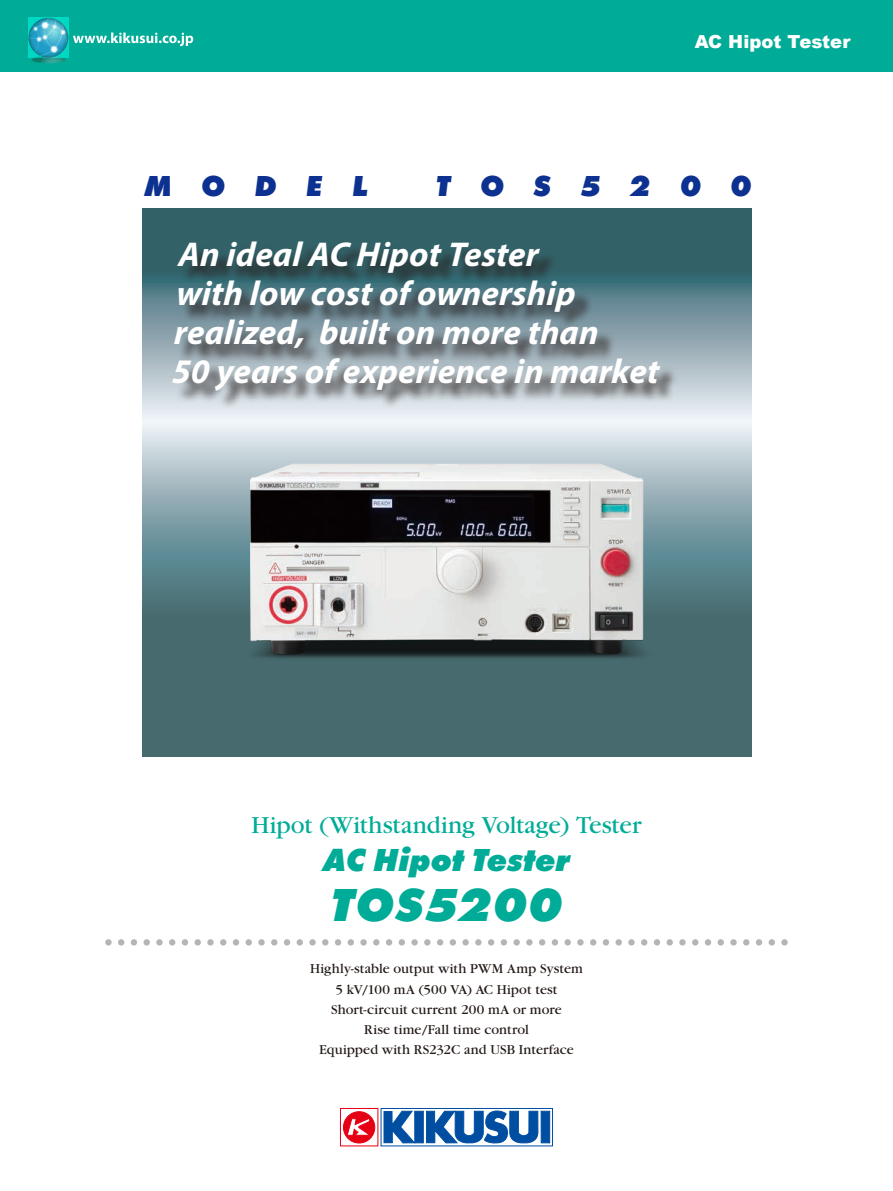
<style>
.page{position:relative;width:893px;height:1191px;background:#fff}
.page>*{position:absolute;margin:0;border:0;box-sizing:border-box;transform-origin:0 0}
.t1{font:italic 800 48px "Futura T";color:#00ac97}
.t2{font:italic 700 34.5px/39px "Myriad Pro";letter-spacing:.005em;color:#fff}
.t3{font:italic 800 33px "Futura T";letter-spacing:.005em;color:#00ac97}
.t4{font:italic 800 30px "Futura T";letter-spacing:.97em;color:#0c3190}
.t5{font:25.5px "Garamond";letter-spacing:-.005em;color:#00ac97}
.t6{font:900 18px "Arial";color:#fff}
.t7{font:14.25px/20.2px "Garamond";letter-spacing:.005em;color:#231916;text-align:center}
</style>
<div class="page">
<svg style="left:142px;top:208px;width:609px;height:548px;background:#6a8a90"></svg>
<img style="left:219px;top:438px;width:456px;height:245px">
<div style="left:340px;top:1108px;width:38px;height:38px;background:#fff;border:1px solid #e60013"></div>
<svg style="left:381px;top:1108px;width:172px;height:38px"></svg>
<div style="left:343px;top:1111px;width:32px;height:32px;background:#e60013;border-radius:50%"></div>
<div style="left:343px;top:1111px;width:32px;height:32px;border:1px solid #e60013;border-radius:50%"></div>
<svg style="left:347px;top:1118px;width:23px;height:17px"></svg>
<div style="left:415px;top:1111px;width:8px;height:31px;background:#004ea2"></div>
<svg style="left:426px;top:1108px;width:112px;height:39px"></svg>
<div style="left:541px;top:1111px;width:9px;height:31px;background:#004ea2"></div>
<div style="left:541px;top:1111px;width:9px;height:32px;border:1px solid #004ea2"></div>
<svg style="left:384px;top:1111px;width:31px;height:32px"></svg>
<div style="left:0;top:0;width:893px;height:72px;background:#00ac97"></div>
<div style="left:105px;top:939px;width:7px;height:6px;background:#b5b5b6;border-radius:50%"></div>
<svg style="left:118px;top:939px;width:6px;height:6px"></svg>
<svg style="left:131px;top:939px;width:6px;height:6px"></svg>
<svg style="left:144px;top:939px;width:6px;height:6px"></svg>
<div style="left:156px;top:939px;width:7px;height:6px;background:#b5b5b6;border-radius:50%"></div>
<svg style="left:169px;top:939px;width:6px;height:6px"></svg>
<svg style="left:182px;top:939px;width:6px;height:6px"></svg>
<svg style="left:195px;top:939px;width:6px;height:6px"></svg>
<div style="left:207px;top:939px;width:7px;height:6px;background:#b5b5b6;border-radius:50%"></div>
<svg style="left:220px;top:939px;width:6px;height:6px"></svg>
<svg style="left:233px;top:939px;width:6px;height:6px"></svg>
<svg style="left:246px;top:939px;width:6px;height:6px"></svg>
<div style="left:258px;top:939px;width:7px;height:6px;background:#b5b5b6;border-radius:50%"></div>
<svg style="left:271px;top:939px;width:6px;height:6px"></svg>
<svg style="left:284px;top:939px;width:6px;height:6px"></svg>
<svg style="left:297px;top:939px;width:6px;height:6px"></svg>
<div style="left:309px;top:939px;width:7px;height:6px;background:#b5b5b6;border-radius:50%"></div>
<svg style="left:322px;top:939px;width:6px;height:6px"></svg>
<svg style="left:335px;top:939px;width:6px;height:6px"></svg>
<svg style="left:348px;top:939px;width:6px;height:6px"></svg>
<div style="left:360px;top:939px;width:7px;height:6px;background:#b5b5b6;border-radius:50%"></div>
<svg style="left:373px;top:939px;width:6px;height:6px"></svg>
<svg style="left:386px;top:939px;width:6px;height:6px"></svg>
<svg style="left:399px;top:939px;width:6px;height:6px"></svg>
<div style="left:411px;top:939px;width:7px;height:6px;background:#b5b5b6;border-radius:50%"></div>
<div style="left:424px;top:939px;width:7px;height:6px;background:#b5b5b6;border-radius:50%"></div>
<svg style="left:437px;top:939px;width:6px;height:6px"></svg>
<svg style="left:450px;top:939px;width:6px;height:6px"></svg>
<div style="left:462px;top:939px;width:7px;height:6px;background:#b5b5b6;border-radius:50%"></div>
<div style="left:475px;top:939px;width:7px;height:6px;background:#b5b5b6;border-radius:50%"></div>
<svg style="left:488px;top:939px;width:6px;height:6px"></svg>
<svg style="left:501px;top:939px;width:6px;height:6px"></svg>
<div style="left:513px;top:939px;width:7px;height:6px;background:#b5b5b6;border-radius:50%"></div>
<div style="left:526px;top:939px;width:7px;height:6px;background:#b5b5b6;border-radius:50%"></div>
<svg style="left:539px;top:939px;width:6px;height:6px"></svg>
<svg style="left:552px;top:939px;width:6px;height:6px"></svg>
<div style="left:564px;top:939px;width:7px;height:6px;background:#b5b5b6;border-radius:50%"></div>
<div style="left:577px;top:939px;width:7px;height:6px;background:#b5b5b6;border-radius:50%"></div>
<svg style="left:590px;top:939px;width:6px;height:6px"></svg>
<svg style="left:603px;top:939px;width:6px;height:6px"></svg>
<div style="left:615px;top:939px;width:7px;height:6px;background:#b5b5b6;border-radius:50%"></div>
<div style="left:628px;top:939px;width:7px;height:6px;background:#b5b5b6;border-radius:50%"></div>
<svg style="left:641px;top:939px;width:6px;height:6px"></svg>
<svg style="left:654px;top:939px;width:6px;height:6px"></svg>
<div style="left:666px;top:939px;width:7px;height:6px;background:#b5b5b6;border-radius:50%"></div>
<div style="left:679px;top:939px;width:7px;height:6px;background:#b5b5b6;border-radius:50%"></div>
<svg style="left:692px;top:939px;width:6px;height:6px"></svg>
<svg style="left:705px;top:939px;width:6px;height:6px"></svg>
<svg style="left:718px;top:939px;width:6px;height:6px"></svg>
<div style="left:730px;top:939px;width:7px;height:6px;background:#b5b5b6;border-radius:50%"></div>
<svg style="left:743px;top:939px;width:6px;height:6px"></svg>
<svg style="left:756px;top:939px;width:6px;height:6px"></svg>
<svg style="left:769px;top:939px;width:6px;height:6px"></svg>
<div style="left:781px;top:939px;width:7px;height:6px;background:#b5b5b6;border-radius:50%"></div>
<img style="left:28px;top:17px;width:41px;height:47px">
<svg style="left:73px;top:32px;width:120px;height:14px"></svg>
<div style="left:175px;top:244px;width:503px;height:165px;background:#231916;opacity:.75"></div>
<p class="t6" style="left:695px;top:29px;width:157px">AC Hipot Tester</p>
<h3 class="t4" style="left:143px;top:168px;width:226px">MODEL</h3>
<h3 class="t4" style="left:435px;top:168px;width:317px">TOS5200</h3>
<h2 class="t2" style="left:172px;top:234px;width:488px">An ideal AC Hipot Tester<br>with low cost of ownership realized, built on more than<br>50 years of experience in market</h2>
<h3 class="t5" style="left:251px;top:812px;width:392px">Hipot (Withstanding Voltage) Tester</h3>
<h3 class="t3" style="left:321px;top:839px;width:249px">AC Hipot Tester</h3>
<h1 class="t1" style="left:328px;top:875px;width:238px">TOS5200</h1>
<p class="t7" style="left:310px;top:959px;width:274px">Highly-stable output with PWM Amp System 5 kV/100 mA (500 VA) AC Hipot test Short-circuit current 200 mA or more<br>Rise time/Fall time control<br>Equipped with RS232C and USB Interface</p>
</div>
